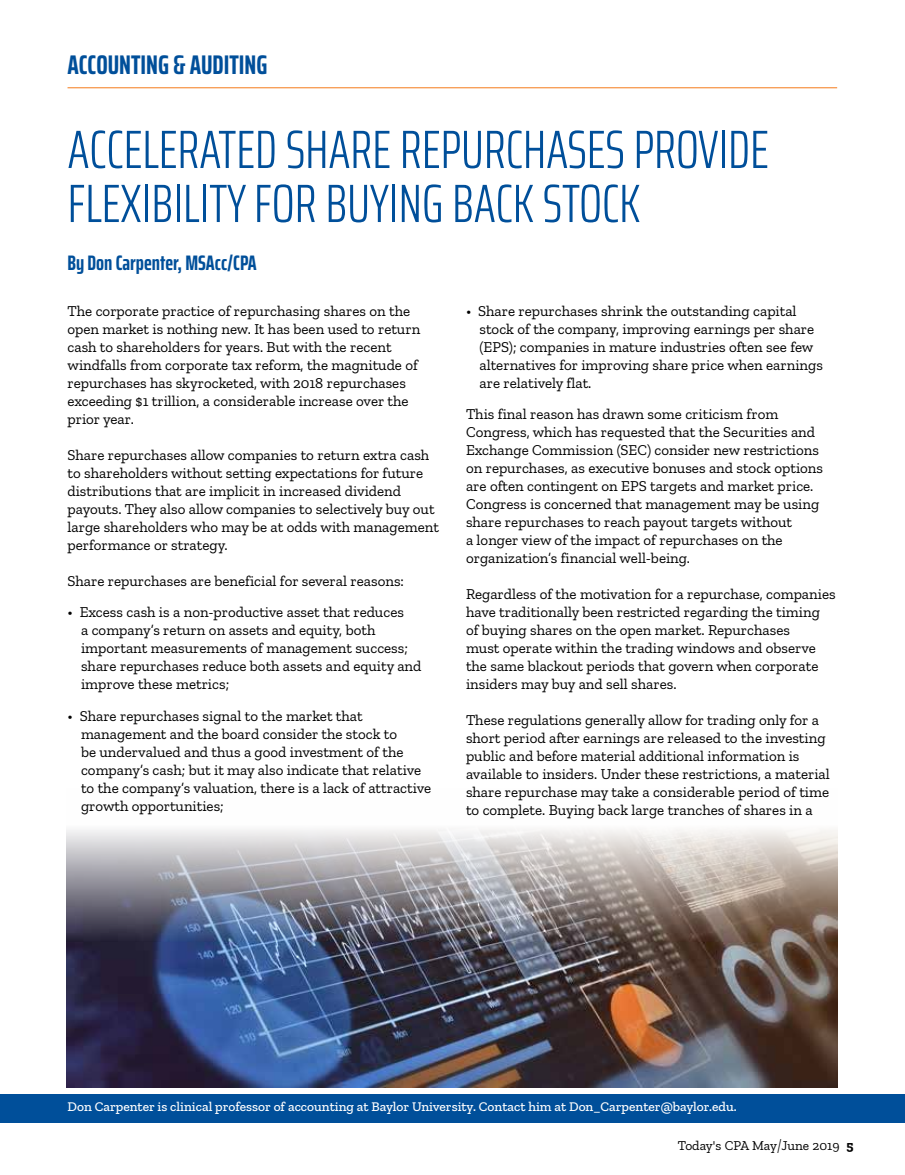
<style>
.page{position:relative;width:905px;height:1175px;background:#fff}
.page>*{position:absolute;margin:0;border:0;box-sizing:border-box;transform-origin:0 0}
.t1{font:300 extra-condensed 54px/54px "Saira";color:#004f9a}
.t2{font:700 extra-condensed 27px "Saira";color:#004f9a}
.t3{font:700 extra-condensed 21px "Saira";color:#004f9a}
.t4{font:15px/18px "Zilla Slab";color:#000}
.t5{font:500 13.5px "Zilla Slab";color:#fff}
.t6{font:13.5px "Zilla Slab";color:#000}
.s1{font-weight:300;font-size:20.25px}
.s2{font-weight:700}
</style>
<div class="page">
<img style="left:67px;top:829px;width:770px;height:258px">
<div style="left:0;top:1093px;width:904px;height:29px;background:#004f9a"></div>
<hr style="left:68px;top:87px;width:769px;height:1px;background:#f68933">
<h2 class="t2" style="left:68px;top:44px;width:201px">ACCOUNTING &amp; AUDITING</h2>
<h1 class="t1" style="left:68px;top:121px;width:702px">ACCELERATED SHARE REPURCHASES PROVIDE<br>FLEXIBILITY FOR BUYING BACK STOCK</h1>
<h3 class="t3" style="left:68px;top:247px;width:190px">By Don Carpenter, MSAcc/CPA</h3>
<p class="t4" style="left:68px;top:302px;width:354px">The corporate practice of repurchasing shares on the open market is nothing new. It has been used to return cash to shareholders for years. But with the recent windfalls from corporate tax reform, the magnitude of repurchases has skyrocketed, with 2018 repurchases exceeding $1 trillion, a considerable increase over the prior year.</p>
<p class="t4" style="left:68px;top:446px;width:373px">Share repurchases allow companies to return extra cash to shareholders without setting expectations for future distributions that are implicit in increased dividend payouts. They also allow companies to selectively buy out large shareholders who may be at odds with management performance or strategy.</p>
<p class="t4" style="left:68px;top:572px;width:338px">Share repurchases are beneficial for several reasons:</p>
<p class="t4" style="left:81px;top:603px;width:342px;text-indent:-14px">• Excess cash is a non-productive asset that reduces<br>a company’s return on assets and equity, both important measurements of management success; share repurchases reduce both assets and equity and improve these metrics;</p>
<p class="t4" style="left:81px;top:707px;width:352px;text-indent:-14px">• Share repurchases signal to the market that management and the board consider the stock to<br>be undervalued and thus a good investment of the company’s cash; but it may also indicate that relative to the company’s valuation, there is a lack of attractive growth opportunities;</p>
<p class="t4" style="left:479px;top:302px;width:345px;text-indent:-14px">• Share repurchases shrink the outstanding capital stock of the company, improving earnings per share (EPS); companies in mature industries often see few alternatives for improving share price when earnings are relatively flat.</p>
<p class="t4" style="left:466px;top:405px;width:358px">This final reason has drawn some criticism from Congress, which has requested that the Securities and Exchange Commission (SEC) consider new restrictions on repurchases, as executive bonuses and stock options are often contingent on EPS targets and market price.<br>Congress is concerned that management may be using share repurchases to reach payout targets without<br>a longer view of the impact of repurchases on the organization’s financial well-being.</p>
<p class="t4" style="left:466px;top:585px;width:371px">Regardless of the motivation for a repurchase, companies have traditionally been restricted regarding the timing of buying shares on the open market. Repurchases<br>must operate within the trading windows and observe the same blackout periods that govern when corporate insiders may buy and sell shares.</p>
<p class="t4" style="left:466px;top:711px;width:365px">These regulations generally allow for trading only for a short period after earnings are released to the investing public and before material additional information is available to insiders. Under these restrictions, a material share repurchase may take a considerable period of time to complete. Buying back large tranches of shares in a</p>
<p class="t5" style="left:68px;top:1098px;width:670px">Don Carpenter is clinical professor of accounting at Baylor University. Contact him at Don_Carpenter@baylor.edu.</p>
<p class="t6" style="left:677px;top:1138px;width:177px">Today's CPA May<span class="s1">/</span>June 2019 <span class="s2">5</span></p>
</div>
